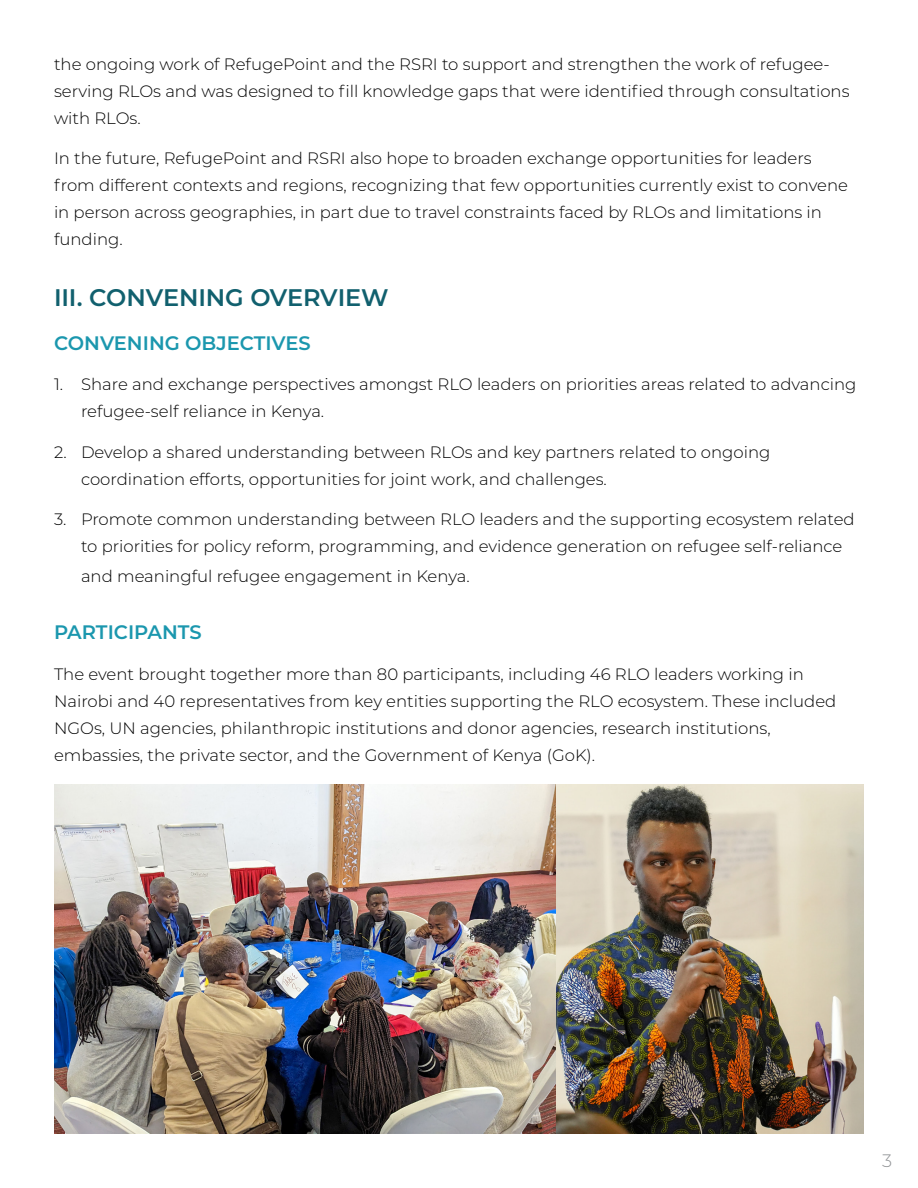
<style>
.page{position:relative;width:918px;height:1188px;background:#fff}
.page>*{position:absolute;margin:0;border:0;box-sizing:border-box;transform-origin:0 0}
.Cover_Title_white{font:600 24px "Montserrat";letter-spacing:-.005em;color:#11606e}
.Cover_Title_white-2{font:600 19.5px "Montserrat";color:#1b97ae}
.t1{font:300 18px "Montserrat";color:#919396}
.Cover_Title_white-3{font:300 16.5px/27px "Montserrat";color:#000}
</style>
<div class="page">
<img style="left:54px;top:784px;width:810px;height:350px">
<p class="Cover_Title_white-3" style="left:54px;top:50px;width:797px">the ongoing work of RefugePoint and the RSRI to support and strengthen the work of refugee&shy;serving RLOs and was designed to fill knowledge gaps that were identified through consultations with RLOs.</p>
<p class="Cover_Title_white-3" style="left:54px;top:145px;width:796px">In the future, RefugePoint and RSRI also hope to broaden exchange opportunities for leaders from different contexts and regions, recognizing that few opportunities currently exist to convene in person across geographies, in part due to travel constraints faced by RLOs and limitations in funding.</p>
<p class="Cover_Title_white" style="left:54px;top:281px;width:336px">III. CONVENING OVERVIEW</p>
<p class="Cover_Title_white-2" style="left:54px;top:329px;width:258px">CONVENING OBJECTIVES</p>
<p class="Cover_Title_white-3" style="left:81px;top:370px;width:777px;text-indent:-27px">1. Share and exchange perspectives amongst RLO leaders on priorities areas related to advancing refugee-self reliance in Kenya.</p>
<p class="Cover_Title_white-3" style="left:81px;top:438px;width:691px;text-indent:-27px">2. Develop a shared understanding between RLOs and key partners related to ongoing coordination efforts, opportunities for joint work, and challenges.</p>
<p class="Cover_Title_white-3" style="left:81px;top:505px;width:775px;text-indent:-27px">3. Promote common understanding between RLO leaders and the supporting ecosystem related to priorities for policy reform, programming, and evidence generation on refugee self-reliance</p>
<p class="Cover_Title_white-3" style="left:81px;top:562px;width:390px">and meaningful refugee engagement in Kenya.</p>
<p class="Cover_Title_white-2" style="left:54px;top:618px;width:149px">PARTICIPANTS</p>
<p class="Cover_Title_white-3" style="left:54px;top:660px;width:784px">The event brought together more than 80 participants, including 46 RLO leaders working in Nairobi and 40 representatives from key entities supporting the RLO ecosystem. These included NGOs, UN agencies, philanthropic institutions and donor agencies, research institutions, embassies, the private sector, and the Government of Kenya (GoK).</p>
<p class="t1" style="left:882px;top:1148px;width:12px">3</p>
</div>
